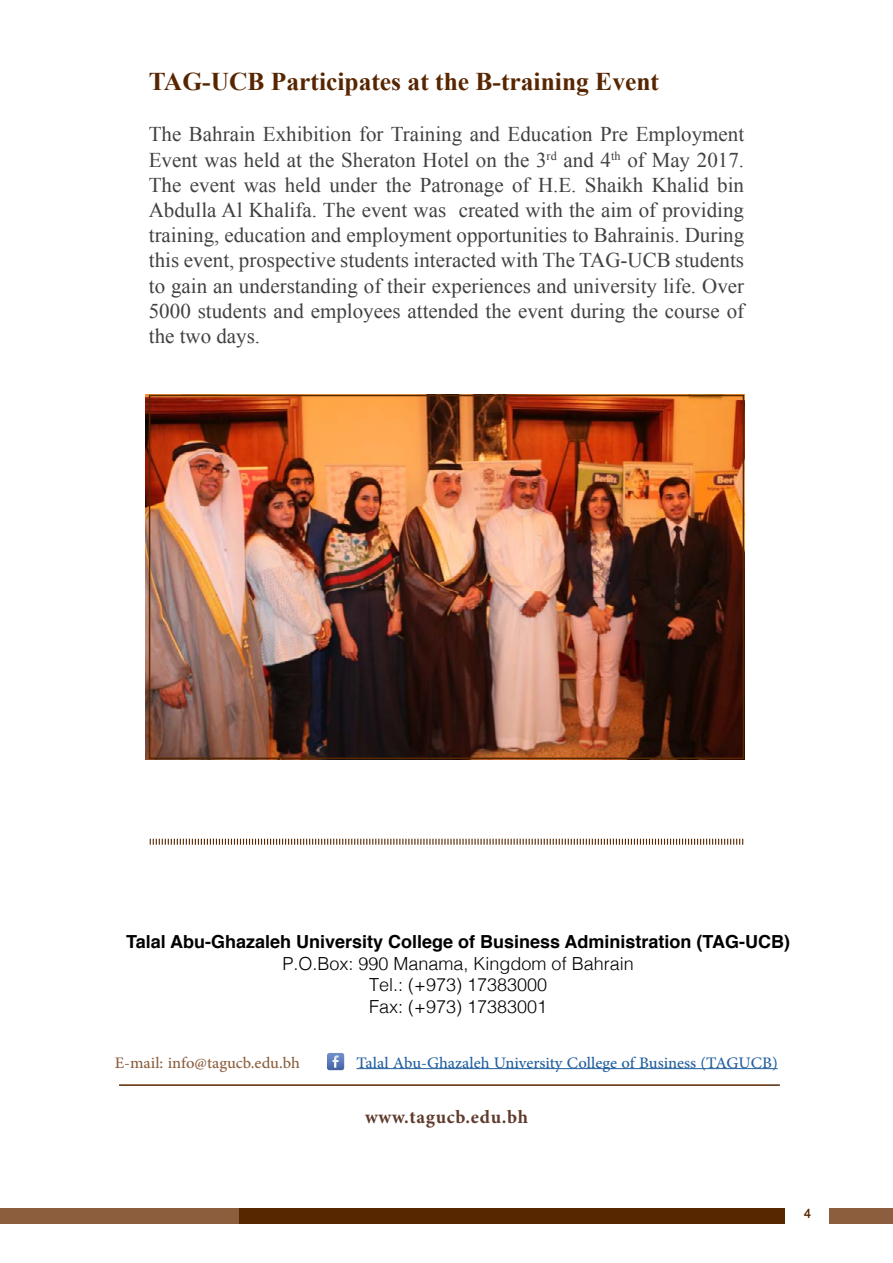
<style>
.page{position:relative;width:893px;height:1263px;background:#fff}
.page>*{position:absolute;margin:0;border:0;box-sizing:border-box;transform-origin:0 0}
.t1{font:700 26.4px "Adobe Arabic";letter-spacing:.025em;color:#5e3a2c}
.t2{font:700 25.5px "Times New Roman";color:#572600}
.t3{font:22.5px "Adobe Arabic";color:#215e9e}
.t4{font:22.5px "Adobe Arabic";color:#8c5e3d}
.t5{font:21px/25.2px "Times New Roman";color:#414042;text-align:justify}
.t6{font:300 18px/21.6px "Helvetica";color:#000;text-align:center}
.t7{font:700 18px "Helvetica";color:#000}
.t8{font:500 18px "Win Soft Pro";color:#572700}
</style>
<div class="page">
<div style="left:0;top:1208px;width:239px;height:15px;background:#8c5e3d"></div>
<div style="left:239px;top:1208px;width:545px;height:15px;background:#572700"></div>
<div style="left:829px;top:1208px;width:64px;height:15px;background:#8c5e3d"></div>
<img style="left:146px;top:395px;width:595px;height:364px">
<div style="left:149px;top:395px;width:595px;height:364px;border:2px solid #572700"></div>
<svg style="left:327px;top:1053px;width:17px;height:17px"></svg>
<hr style="left:357px;top:1068px;width:421px;height:1px;background:#215e9e">
<hr style="left:119px;top:1084px;width:661px;height:2px;background:#572700">
<svg style="left:150px;top:839px;width:593px;height:6px"></svg>
<p class="t2" style="left:149px;top:63px;width:512px">TAG-UCB Participates at the B-training Event</p>
<p class="t5" style="left:149px;top:121px;width:597px">The Bahrain Exhibition for Training and Education Pre Employment Event was held at the Sheraton Hotel on the 3<sup>rd</sup> and 4<sup>th</sup> of May 2017.<br>The event was held under the Patronage of H.E. Shaikh Khalid bin Abdulla Al Khalifa. The event was created with the aim of providing training, education and employment opportunities to Bahrainis. During this event, prospective students interacted with The TAG-UCB students to gain an understanding of their experiences and university life. Over 5000 students and employees attended the event during the course of the two days.</p>
<p class="t7" style="left:126px;top:927px;width:666px">Talal Abu-Ghazaleh University College of Business Administration (TAG-UCB)</p>
<p class="t6" style="left:283px;top:951px;width:353px">P.O.Box: 990 Manama, Kingdom of Bahrain<br>Tel.: (+973) 17383000<br>Fax: (+973) 17383001</p>
<p class="t4" style="left:115px;top:1046px;width:187px">E-mail: info@tagucb.edu.bh</p>
<p class="t3" style="left:357px;top:1046px;width:423px">Talal Abu-Ghazaleh University College of Business (TAGUCB)</p>
<p class="t1" style="left:365px;top:1099px;width:164px">www.tagucb.edu.bh</p>
<p class="t8" style="left:804px;top:1201px;width:9px">4</p>
</div>
